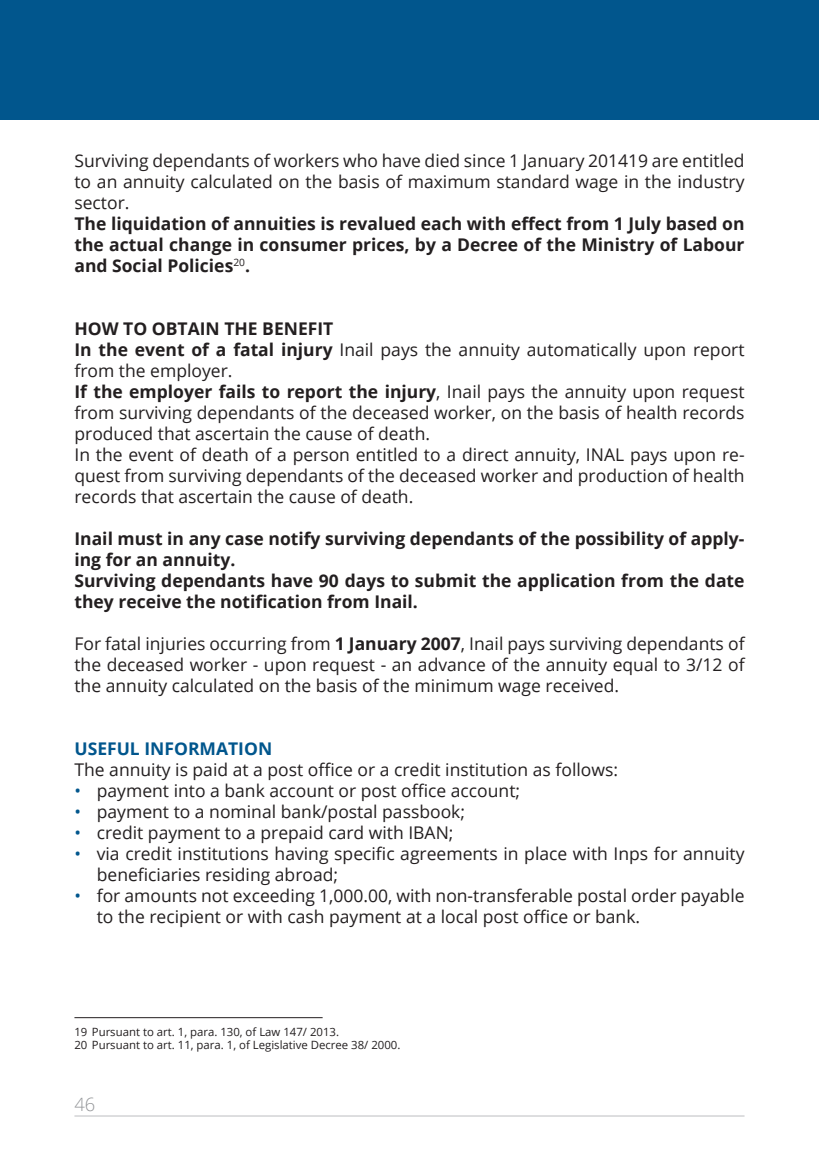
<style>
.page{position:relative;width:819px;height:1156px;background:#fff}
.page>*{position:absolute;margin:0;border:0;box-sizing:border-box;transform-origin:0 0}
.t1{font:300 18.38px "Open Sans";color:#939598}
.t2{font:17.5px/21px "Open Sans";color:#231f20}
.t3{font:700 17.5px/21px "Open Sans";color:#231f20;text-align:justify}
.t4{font:700 17.5px "Open Sans";color:#01568d}
.t5{font:11.38px/13.1px "Open Sans";color:#231f20}
.s1{font-weight:700}
.s2{color:#01568d}
</style>
<div class="page">
<hr style="left:74px;top:1116px;width:670px;height:1px;background:#bcbdc0">
<hr style="left:74px;top:1017px;width:248px;height:1px;background:#231f20">
<div style="left:0;top:0;width:819px;height:119px;background:#01568d"></div>
<p class="t2" style="left:74px;top:150px;width:671px;text-align:justify">Surviving dependants of workers who have died since 1 January 201419 are entitled to an annuity calculated on the basis of maximum standard wage in the industry sector.</p>
<p class="t3" style="left:74px;top:213px;width:671px">The liquidation of annuities is revalued each with effect from 1 July based on the actual change in consumer prices, by a Decree of the Ministry of Labour and Social Policies<sup>20</sup>.</p>
<p class="t2" style="left:74px;top:318px;width:671px"><span class="s1">HOW TO OBTAIN THE BENEFIT<br>In the event of a fatal injury</span> Inail pays the annuity automatically upon report from the employer.<br><span class="s1">If the employer fails to report the injury</span>, Inail pays the annuity upon request from surviving dependants of the deceased worker, on the basis of health records produced that ascertain the cause of death.<br>In the event of death of a person entitled to a direct annuity, INAL pays upon re&shy;quest from surviving dependants of the deceased worker and production of health records that ascertain the cause of death.</p>
<p class="t3" style="left:74px;top:528px;width:671px;text-align:left">Inail must in any case notify surviving dependants of the possibility of apply&shy;ing for an annuity.<br>Surviving dependants have 90 days to submit the application from the date they receive the notification from Inail.</p>
<p class="t2" style="left:74px;top:633px;width:671px;text-align:justify">For fatal injuries occurring from <span class="s1">1 January 2007</span>, Inail pays surviving dependants of the deceased worker - upon request - an advance of the annuity equal to 3/12 of the annuity calculated on the basis of the minimum wage received.</p>
<p class="t4" style="left:74px;top:736px;width:199px">USEFUL INFORMATION</p>
<p class="t2" style="left:74px;top:759px;width:545px">The annuity is paid at a post office or a credit institution as follows:</p>
<p class="t2" style="left:74px;top:780px;width:447px"><span class="s2">•</span> payment into a bank account or post office account;</p>
<p class="t2" style="left:74px;top:801px;width:392px"><span class="s2">•</span> payment to a nominal bank/postal passbook;</p>
<p class="t2" style="left:74px;top:822px;width:380px"><span class="s2">•</span> credit payment to a prepaid card with IBAN;</p>
<p class="t2" style="left:97px;top:843px;width:649px;text-indent:-22px"><span class="s2">•</span> via credit institutions having specific agreements in place with Inps for annuity beneficiaries residing abroad;</p>
<p class="t2" style="left:97px;top:885px;width:649px;text-indent:-22px"><span class="s2">•</span> for amounts not exceeding 1,000.00, with non-transferable postal order payable to the recipient or with cash payment at a local post office or bank.</p>
<p class="t5" style="left:74px;top:1025px;width:327px">19 Pursuant to art. 1, para. 130, of Law 147/ 2013.<br>20 Pursuant to art. 11, para. 1, of Legislative Decree 38/ 2000.</p>
<p class="t1" style="left:74px;top:1091px;width:22px">46</p>
</div>
